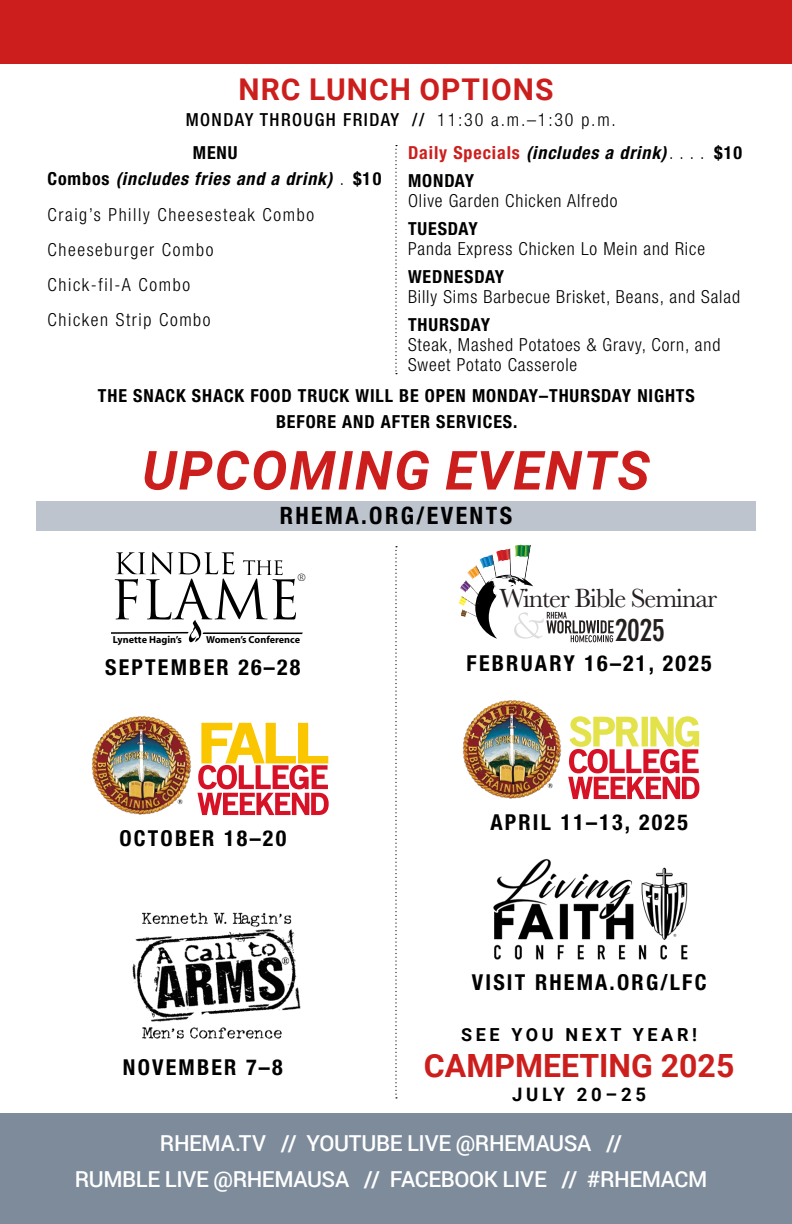
<style>
.page{position:relative;width:792px;height:1224px;background:#fff}
.page>*{position:absolute;margin:0;border:0;box-sizing:border-box;transform-origin:0 0}
.t1{font:italic 700 54px "Roboto";letter-spacing:.035em;color:#cc1f1d}
.t2{font:700 32px "Roboto";color:#cc1f1d}
.t3{font:700 condensed 31.2px "DIN Neuzeit Grotesk";color:#25201f}
.t4{font:700 30px "Roboto";letter-spacing:.035em;color:#cc1f1d}
.t5{font:27.2px "Baskerville";letter-spacing:-.04em;color:#25201f}
.t6{font:700 condensed 24px "Helvetica Neue";letter-spacing:.1em;color:#000}
.t7{font:700 condensed 22px "Helvetica Neue";letter-spacing:.1em;color:#000}
.t8{font:500 22px/36px "Roboto";letter-spacing:-.015em;color:#fff;text-align:center}
.t9{font:700 18.6px "Roboto";letter-spacing:.2em;color:#000}
.t10{font:300 condensed 18px/20px "Helvetica Neue";letter-spacing:.05em;color:#000}
.t11{font:700 condensed 18px/26px "Helvetica Neue";letter-spacing:.05em;color:#000;text-align:center}
.t12{font:300 condensed 18px/35px "Helvetica Neue";letter-spacing:.09em;color:#000}
.t13{font:italic 700 condensed 18px/26px "Helvetica Neue";letter-spacing:.05em;color:#000;text-align:center}
.t14{font:500 condensed 18px "Helvetica Neue";letter-spacing:.08em;color:#000}
.t15{font:700 18px "Roboto";letter-spacing:.2em;color:#000}
.t16{font:14px "Serlio LH";color:#000}
.t17{font:700 10.2px "Myriad";color:#000}
.s1{font-weight:300}
.s2{font-style:normal}
.s3{font-weight:300;font-style:normal}
.s4{font-style:normal;color:#cc1f1d}
</style>
<div class="page">
<img style="left:132px;top:912px;width:169px;height:127px">
<img style="left:493px;top:858px;width:195px;height:102px">
<img style="left:462px;top:700px;width:100px;height:99px">
<svg style="left:568px;top:716px;width:131px;height:83px"></svg>
<div style="left:36px;top:502px;width:720px;height:29px;background:#bec4ce"></div>
<svg style="left:111px;top:552px;width:192px;height:91px"></svg>
<svg style="left:197px;top:723px;width:132px;height:92px"></svg>
<img style="left:92px;top:716px;width:100px;height:99px">
<svg style="left:458px;top:545px;width:156px;height:97px"></svg>
<svg style="left:395px;top:546px;width:2px;height:552px"></svg>
<svg style="left:395px;top:145px;width:2px;height:229px"></svg>
<div style="left:0;top:1113px;width:792px;height:111px;background:#7d8b9b"></div>
<div style="left:0;top:0;width:792px;height:63px;background:#cc1f1d"></div>
<h3 class="t4" style="left:238px;top:69px;width:317px">NRC LUNCH OPTIONS</h3>
<p class="t14" style="left:186px;top:109px;width:432px">MONDAY THROUGH FRIDAY // <span class="s1">11:30 a.m.–1:30 p.m.</span></p>
<p class="t13" style="left:48px;top:139px;width:336px"><span class="s2">MENU<br>Combos</span> (includes fries and a drink)<span class="s3">..</span> <span class="s2">$10</span></p>
<p class="t12" style="left:48px;top:197px;width:268px">Craig’s Philly Cheesesteak Combo<br>Cheeseburger Combo<br>Chick-fil-A Combo<br>Chicken Strip Combo</p>
<p class="t13" style="left:408px;top:140px;width:265px"><span class="s4">Daily Specials</span> (includes a drink)<span class="s3">.....</span></p>
<p class="t11" style="left:714px;top:140px;width:29px">$10</p>
<p class="t11" style="left:408px;top:168px;width:68px">MONDAY</p>
<p class="t10" style="left:408px;top:191px;width:211px">Olive Garden Chicken Alfredo</p>
<p class="t11" style="left:408px;top:216px;width:71px">TUESDAY</p>
<p class="t10" style="left:408px;top:239px;width:299px">Panda Express Chicken Lo Mein and Rice</p>
<p class="t11" style="left:408px;top:264px;width:98px">WEDNESDAY</p>
<p class="t10" style="left:408px;top:287px;width:334px">Billy Sims Barbecue Brisket, Beans, and Salad</p>
<p class="t11" style="left:408px;top:312px;width:84px">THURSDAY</p>
<p class="t10" style="left:408px;top:335px;width:314px">Steak, Mashed Potatoes &amp; Gravy, Corn, and<br>Sweet Potato Casserole</p>
<p class="t11" style="left:98px;top:383px;width:598px">THE SNACK SHACK FOOD TRUCK WILL BE OPEN MONDAY–THURSDAY NIGHTS<br>BEFORE AND AFTER SERVICES.</p>
<h1 class="t1" style="left:142px;top:433px;width:509px">UPCOMING EVENTS</h1>
<h3 class="t6" style="left:280px;top:500px;width:234px">RHEMA.ORG/EVENTS</h3>
<p class="t16" style="left:297px;top:570px;width:10px">®</p>
<p class="t17" style="left:113px;top:634px;width:71px">Lynette Hagin’s</p>
<p class="t17" style="left:206px;top:634px;width:95px">Women’s Conference</p>
<h3 class="t5" style="left:499px;top:581px;width:219px">Winter Bible Seminar</h3>
<h3 class="t3" style="left:615px;top:612px;width:51px">2025</h3>
<p class="t7" style="left:105px;top:654px;width:197px">SEPTEMBER 26–28</p>
<p class="t7" style="left:467px;top:650px;width:247px">FEBRUARY 16–21, 2025</p>
<p class="t7" style="left:119px;top:824px;width:168px">OCTOBER 18–20</p>
<p class="t7" style="left:123px;top:1054px;width:161px">NOVEMBER 7–8</p>
<p class="t7" style="left:490px;top:808px;width:199px">APRIL 11–13, 2025</p>
<p class="t7" style="left:472px;top:968px;width:236px">VISIT RHEMA.ORG/LFC</p>
<p class="t15" style="left:461px;top:1022px;width:237px">SEE YOU NEXT YEAR!</p>
<h2 class="t2" style="left:424px;top:1043px;width:312px">CAMPMEETING 2025</h2>
<p class="t9" style="left:512px;top:1082px;width:135px">JULY 20–25</p>
<p class="t8" style="left:75px;top:1125px;width:634px">RHEMA.TV // YOUTUBE LIVE @RHEMAUSA //<br>RUMBLE LIVE @RHEMAUSA // FACEBOOK LIVE // #RHEMACM</p>
</div>
